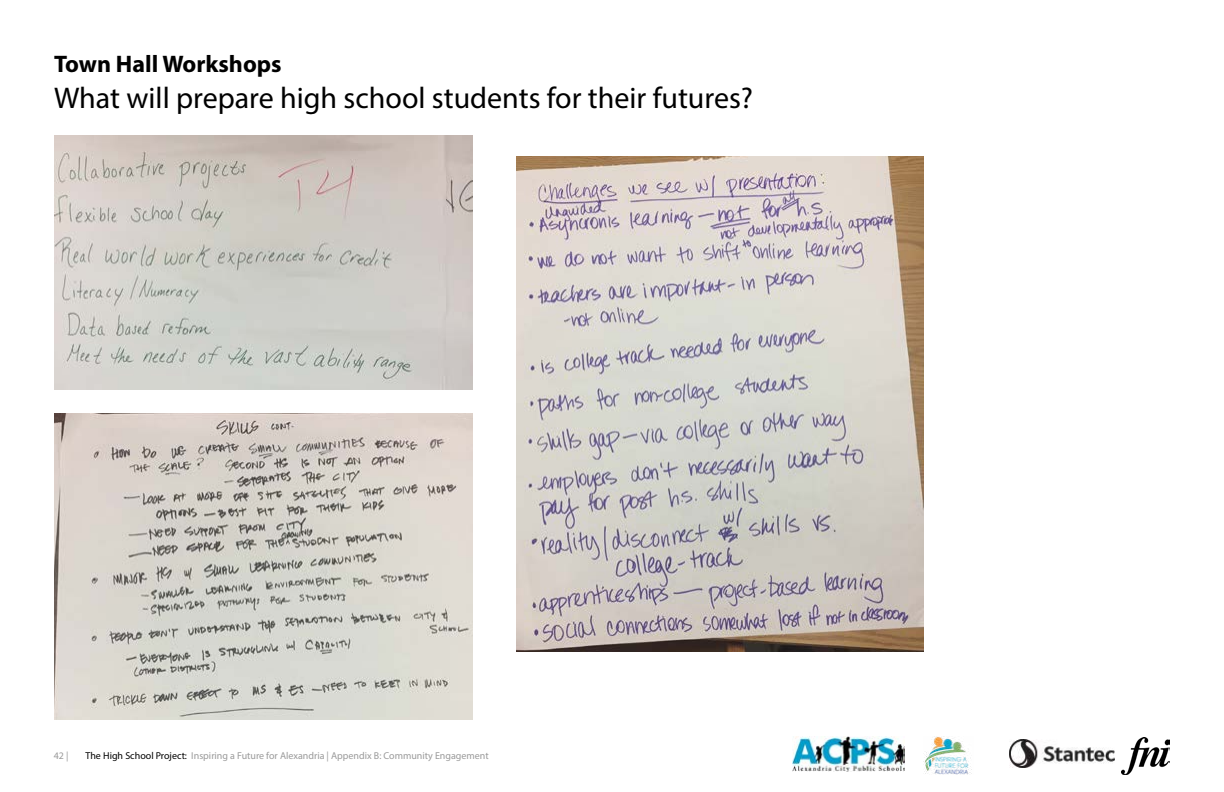
<style>
.page{position:relative;width:1224px;height:792px;background:#fff}
.page>*{position:absolute;margin:0;border:0;box-sizing:border-box;transform-origin:0 0}
.t1{font:30px "Myriad Pro";color:#000}
.t2{font:700 24px "Myriad Pro";color:#000}
.t3{font:10px "Myriad Pro";color:#9a9a9a}
.s1{color:#000}
</style>
<div class="page">
<img style="left:1122px;top:737px;width:48px;height:37px">
<img style="left:1010px;top:740px;width:105px;height:28px">
<img style="left:793px;top:736px;width:111px;height:35px">
<img style="left:924px;top:736px;width:48px;height:38px">
<img style="left:516px;top:157px;width:408px;height:495px">
<img style="left:55px;top:135px;width:418px;height:255px">
<img style="left:54px;top:413px;width:419px;height:307px">
<h2 class="t2" style="left:54px;top:48px;width:229px">Town Hall Workshops</h2>
<h1 class="t1" style="left:54px;top:79px;width:701px">What will prepare high school students for their futures?</h1>
<p class="t3" style="left:54px;top:750px;width:16px">42 |</p>
<p class="t3" style="left:86px;top:750px;width:405px"><span class="s1">The High School Project:</span> Inspiring a Future for Alexandria | Appendix B: Community Engagement</p>
</div>
